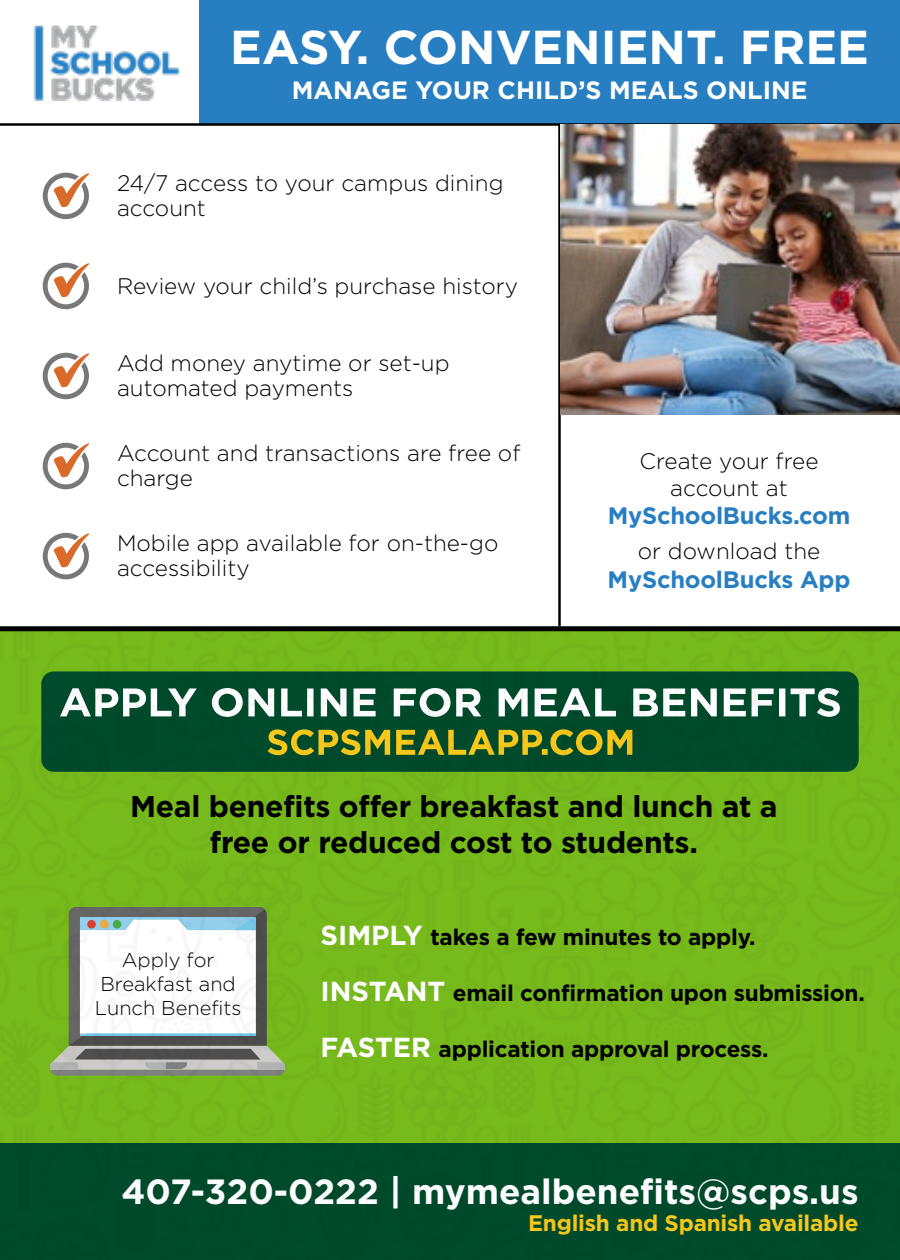
<style>
.page{position:relative;width:900px;height:1260px;background:#fff}
.page>*{position:absolute;margin:0;border:0;box-sizing:border-box;transform-origin:0 0}
.t1{font:700 47.5px "Gotham";color:#fff}
.t2{font:700 35px "Gotham";color:#fff}
.t3{font:700 30px/36px "Gotham";letter-spacing:-.01em;color:#000;text-align:center}
.t4{font:700 25px "Gotham";color:#fff}
.t5{font:700 23.75px "Gotham";letter-spacing:-.01em;color:#277fc2}
.t6{font:300 22.5px/25px "Gotham";color:#000}
.t7{font:700 22.5px "Gotham";letter-spacing:-.01em;color:#000}
.t8{font:700 22.5px "Gotham";letter-spacing:-.01em;color:#f8c81b}
.t9{font:300 20px/24px "Gotham";color:#000;text-align:center}
.s1{font-size:27.5px;color:#fff}
</style>
<div class="page">
<div style="left:199px;top:0;width:701px;height:124px;background:#277fc2"></div>
<hr style="left:0;top:123px;width:900px;height:3px;background:#000">
<hr style="left:558px;top:124px;width:3px;height:502px;background:#000">
<div style="left:0;top:626px;width:900px;height:5px;background:#000"></div>
<img style="left:33px;top:25px;width:147px;height:76px">
<svg style="left:43px;top:172px;width:47px;height:47px"></svg>
<svg style="left:43px;top:262px;width:47px;height:47px"></svg>
<svg style="left:43px;top:352px;width:47px;height:47px"></svg>
<svg style="left:43px;top:442px;width:47px;height:47px"></svg>
<svg style="left:43px;top:532px;width:47px;height:47px"></svg>
<img style="left:561px;top:124px;width:339px;height:291px">
<img style="left:0;top:631px;width:900px;height:629px">
<h1 class="t1" style="left:230px;top:19px;width:640px">EASY. CONVENIENT. FREE</h1>
<p class="t4" style="left:292px;top:75px;width:517px">MANAGE YOUR CHILD’S MEALS ONLINE</p>
<p class="t6" style="left:117px;top:170px;width:388px">24/7 access to your campus dining account</p>
<p class="t6" style="left:117px;top:273px;width:402px">Review your child’s purchase history</p>
<p class="t6" style="left:117px;top:350px;width:334px">Add money anytime or set-up automated payments</p>
<p class="t6" style="left:117px;top:440px;width:405px">Account and transactions are free of charge</p>
<p class="t6" style="left:117px;top:531px;width:383px">Mobile app available for on-the-go accessibility</p>
<p class="t6" style="left:640px;top:447px;width:180px;line-height:27px;text-align:center">Create your free account at</p>
<p class="t5" style="left:608px;top:502px;width:244px">MySchoolBucks.com</p>
<p class="t6" style="left:638px;top:539px;width:184px">or download the</p>
<p class="t5" style="left:608px;top:566px;width:244px">MySchoolBucks App</p>
<h3 class="t3" style="left:130px;top:787px;width:649px">Meal benefits offer breakfast and lunch at a free or reduced cost to students.</h3>
<p class="t9" style="left:95px;top:947px;width:148px">Apply for<br>Breakfast and<br>Lunch Benefits</p>
<p class="t7" style="left:321px;top:924px;width:436px"><span class="s1">SIMPLY</span> takes a few minutes to apply.</p>
<p class="t7" style="left:321px;top:980px;width:546px"><span class="s1">INSTANT</span> email confirmation upon submission.</p>
<p class="t7" style="left:321px;top:1036px;width:450px"><span class="s1">FASTER</span> application approval process.</p>
<h2 class="t2" style="left:122px;top:1172px;width:739px">407-320-0222 | mymealbenefits@scps.us</h2>
<p class="t8" style="left:528px;top:1210px;width:332px">English and Spanish available</p>
</div>
